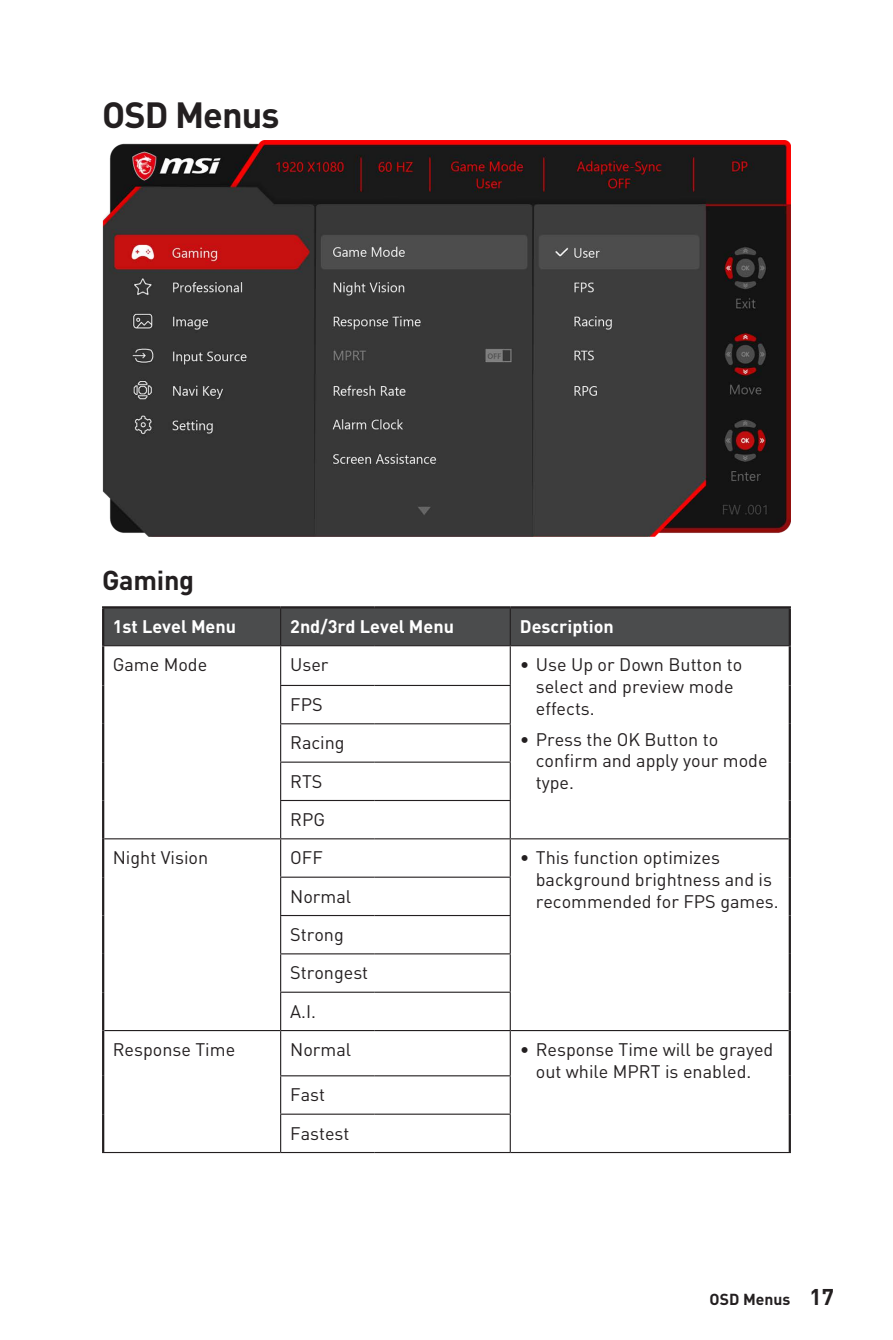
<style>
.page{position:relative;width:893px;height:1340px;background:#fff}
.page>*{position:absolute;margin:0;border:0;box-sizing:border-box;transform-origin:0 0}
.t1{font:700 36px "MSI Din Pro Noto CJK";letter-spacing:-.025em;color:#231f20}
.t2{font:700 27px "MSI Din Pro Noto CJK";letter-spacing:-.01em;color:#231f20}
.t3{font:18px/21.6px "MSI Din Pro Noto CJK";color:#231f20}
.t4{font:700 18px "MSI Din Pro Noto CJK";color:#fff}
.t5{font:700 15.75px "MSI Din Pro Noto CJK";color:#231f20}
.s1{font-weight:700}
.s2{font-size:22.5px}
</style>
<div class="page">
<img style="left:102px;top:141px;width:689px;height:396px">
<div style="left:104px;top:608px;width:685px;height:37px;background:#4b4c4d"></div>
<hr style="left:280px;top:646px;width:1px;height:39px;background:#231f20">
<hr style="left:510px;top:646px;width:1px;height:39px;background:#231f20">
<hr style="left:280px;top:685px;width:95px;height:1px;background:#231f20">
<hr style="left:280px;top:686px;width:1px;height:37px;background:#231f20">
<hr style="left:375px;top:685px;width:136px;height:1px;background:#231f20">
<hr style="left:510px;top:686px;width:1px;height:37px;background:#231f20">
<hr style="left:280px;top:723px;width:95px;height:1px;background:#231f20">
<hr style="left:280px;top:724px;width:1px;height:37px;background:#231f20">
<hr style="left:375px;top:723px;width:136px;height:1px;background:#231f20">
<hr style="left:510px;top:724px;width:1px;height:37px;background:#231f20">
<hr style="left:280px;top:761px;width:95px;height:1px;background:#231f20">
<hr style="left:280px;top:762px;width:1px;height:38px;background:#231f20">
<hr style="left:375px;top:761px;width:136px;height:1px;background:#231f20">
<hr style="left:510px;top:762px;width:1px;height:38px;background:#231f20">
<hr style="left:280px;top:800px;width:95px;height:1px;background:#231f20">
<hr style="left:280px;top:801px;width:1px;height:37px;background:#231f20">
<hr style="left:375px;top:800px;width:136px;height:1px;background:#231f20">
<hr style="left:510px;top:801px;width:1px;height:37px;background:#231f20">
<hr style="left:104px;top:838px;width:177px;height:1px;background:#231f20">
<hr style="left:281px;top:838px;width:94px;height:1px;background:#231f20">
<hr style="left:280px;top:839px;width:1px;height:37px;background:#231f20">
<hr style="left:375px;top:838px;width:135px;height:1px;background:#231f20">
<hr style="left:510px;top:838px;width:279px;height:1px;background:#231f20">
<hr style="left:510px;top:839px;width:1px;height:37px;background:#231f20">
<hr style="left:280px;top:876px;width:95px;height:1px;background:#231f20">
<hr style="left:280px;top:877px;width:1px;height:38px;background:#231f20">
<hr style="left:375px;top:876px;width:136px;height:1px;background:#231f20">
<hr style="left:510px;top:877px;width:1px;height:38px;background:#231f20">
<hr style="left:280px;top:915px;width:95px;height:1px;background:#231f20">
<hr style="left:280px;top:916px;width:1px;height:37px;background:#231f20">
<hr style="left:375px;top:915px;width:136px;height:1px;background:#231f20">
<hr style="left:510px;top:916px;width:1px;height:37px;background:#231f20">
<hr style="left:280px;top:953px;width:95px;height:1px;background:#231f20">
<hr style="left:280px;top:954px;width:1px;height:37px;background:#231f20">
<hr style="left:375px;top:953px;width:136px;height:1px;background:#231f20">
<hr style="left:510px;top:954px;width:1px;height:37px;background:#231f20">
<hr style="left:280px;top:991px;width:95px;height:1px;background:#231f20">
<hr style="left:280px;top:992px;width:1px;height:38px;background:#231f20">
<hr style="left:375px;top:991px;width:136px;height:1px;background:#231f20">
<hr style="left:510px;top:992px;width:1px;height:38px;background:#231f20">
<hr style="left:104px;top:1030px;width:177px;height:1px;background:#231f20">
<hr style="left:281px;top:1030px;width:94px;height:1px;background:#231f20">
<hr style="left:280px;top:1031px;width:1px;height:44px;background:#231f20">
<hr style="left:375px;top:1030px;width:135px;height:1px;background:#231f20">
<hr style="left:510px;top:1030px;width:279px;height:1px;background:#231f20">
<hr style="left:510px;top:1031px;width:1px;height:44px;background:#231f20">
<hr style="left:280px;top:1075px;width:95px;height:1px;background:#231f20">
<hr style="left:280px;top:1076px;width:1px;height:37px;background:#231f20">
<hr style="left:375px;top:1075px;width:136px;height:1px;background:#231f20">
<hr style="left:510px;top:1076px;width:1px;height:37px;background:#231f20">
<hr style="left:280px;top:1113px;width:95px;height:1px;background:#231f20">
<hr style="left:280px;top:1114px;width:1px;height:37px;background:#231f20">
<hr style="left:375px;top:1113px;width:136px;height:1px;background:#231f20">
<hr style="left:510px;top:1114px;width:1px;height:37px;background:#231f20">
<hr style="left:280px;top:608px;width:1px;height:37px;background:#231f20">
<hr style="left:510px;top:608px;width:1px;height:37px;background:#231f20">
<hr style="left:281px;top:1151px;width:94px;height:2px;background:#231f20">
<hr style="left:375px;top:1151px;width:135px;height:2px;background:#231f20">
<hr style="left:102px;top:645px;width:179px;height:1px;background:#231f20">
<hr style="left:281px;top:645px;width:94px;height:1px;background:#231f20">
<hr style="left:375px;top:645px;width:135px;height:1px;background:#231f20">
<hr style="left:510px;top:645px;width:281px;height:1px;background:#231f20">
<hr style="left:102px;top:646px;width:2px;height:39px;background:#231f20">
<hr style="left:102px;top:685px;width:2px;height:38px;background:#231f20">
<hr style="left:102px;top:723px;width:2px;height:39px;background:#231f20">
<hr style="left:102px;top:762px;width:2px;height:38px;background:#231f20">
<hr style="left:102px;top:800px;width:2px;height:38px;background:#231f20">
<hr style="left:789px;top:646px;width:2px;height:39px;background:#231f20">
<hr style="left:789px;top:685px;width:2px;height:38px;background:#231f20">
<hr style="left:789px;top:723px;width:2px;height:39px;background:#231f20">
<hr style="left:789px;top:762px;width:2px;height:38px;background:#231f20">
<hr style="left:789px;top:800px;width:2px;height:38px;background:#231f20">
<hr style="left:102px;top:838px;width:2px;height:39px;background:#231f20">
<hr style="left:102px;top:877px;width:2px;height:38px;background:#231f20">
<hr style="left:102px;top:915px;width:2px;height:38px;background:#231f20">
<hr style="left:102px;top:953px;width:2px;height:39px;background:#231f20">
<hr style="left:102px;top:992px;width:2px;height:38px;background:#231f20">
<hr style="left:789px;top:838px;width:2px;height:39px;background:#231f20">
<hr style="left:789px;top:877px;width:2px;height:38px;background:#231f20">
<hr style="left:789px;top:915px;width:2px;height:38px;background:#231f20">
<hr style="left:789px;top:953px;width:2px;height:39px;background:#231f20">
<hr style="left:789px;top:992px;width:2px;height:38px;background:#231f20">
<hr style="left:102px;top:1030px;width:2px;height:45px;background:#231f20">
<hr style="left:102px;top:1075px;width:2px;height:39px;background:#231f20">
<hr style="left:102px;top:1114px;width:2px;height:37px;background:#231f20">
<hr style="left:789px;top:1030px;width:2px;height:45px;background:#231f20">
<hr style="left:789px;top:1075px;width:2px;height:39px;background:#231f20">
<hr style="left:789px;top:1114px;width:2px;height:37px;background:#231f20">
<hr style="left:102px;top:606px;width:179px;height:2px;background:#231f20">
<hr style="left:102px;top:608px;width:2px;height:37px;background:#231f20">
<hr style="left:281px;top:606px;width:94px;height:2px;background:#231f20">
<hr style="left:375px;top:606px;width:135px;height:2px;background:#231f20">
<hr style="left:510px;top:606px;width:281px;height:2px;background:#231f20">
<hr style="left:789px;top:608px;width:2px;height:37px;background:#231f20">
<hr style="left:102px;top:1151px;width:179px;height:2px;background:#231f20">
<hr style="left:510px;top:1151px;width:281px;height:2px;background:#231f20">
<h1 class="t1" style="left:102px;top:94px;width:179px">OSD Menus</h1>
<h2 class="t2" style="left:102px;top:565px;width:94px">Gaming</h2>
<p class="t4" style="left:113px;top:616px;width:125px">1st Level Menu</p>
<p class="t4" style="left:290px;top:616px;width:165px">2nd/3rd Level Menu</p>
<p class="t4" style="left:520px;top:616px;width:95px">Description</p>
<p class="t3" style="left:113px;top:654px;width:96px">Game Mode</p>
<p class="t3" style="left:290px;top:654px;width:40px">User</p>
<p class="t3" style="left:536px;top:654px;width:208px;text-indent:-16px"><span class="s1">∙</span> Use Up or Down Button to select and preview mode effects.</p>
<p class="t3" style="left:536px;top:728px;width:233px;text-indent:-16px"><span class="s1">∙</span> Press the OK Button to confirm and apply your mode type.</p>
<p class="t3" style="left:290px;top:685px;width:56px;line-height:38.2px">FPS<br>Racing<br>RTS<br>RPG</p>
<p class="t3" style="left:113px;top:847px;width:97px">Night Vision</p>
<p class="t3" style="left:290px;top:847px;width:34px">OFF</p>
<p class="t3" style="left:536px;top:847px;width:238px;text-indent:-16px"><span class="s1">∙</span> This function optimizes background brightness and is</p>
<p class="t3" style="left:290px;top:885px;width:62px">Normal</p>
<p class="t3" style="left:536px;top:890px;width:244px">recommended for FPS games.</p>
<p class="t3" style="left:290px;top:915px;width:80px;line-height:38.2px">Strong<br>Strongest<br>A.I.</p>
<p class="t3" style="left:113px;top:1039px;width:124px">Response Time</p>
<p class="t3" style="left:290px;top:1039px;width:62px">Normal</p>
<p class="t3" style="left:520px;top:1039px;width:255px;text-align:center"><span class="s1">∙</span> Response Time will be grayed out while MPRT is enabled.</p>
<p class="t3" style="left:290px;top:1076px;width:61px;line-height:38.2px">Fast<br>Fastest</p>
<p class="t5" style="left:710px;top:1289px;width:126px">OSD Menus <span class="s2">17</span></p>
</div>
